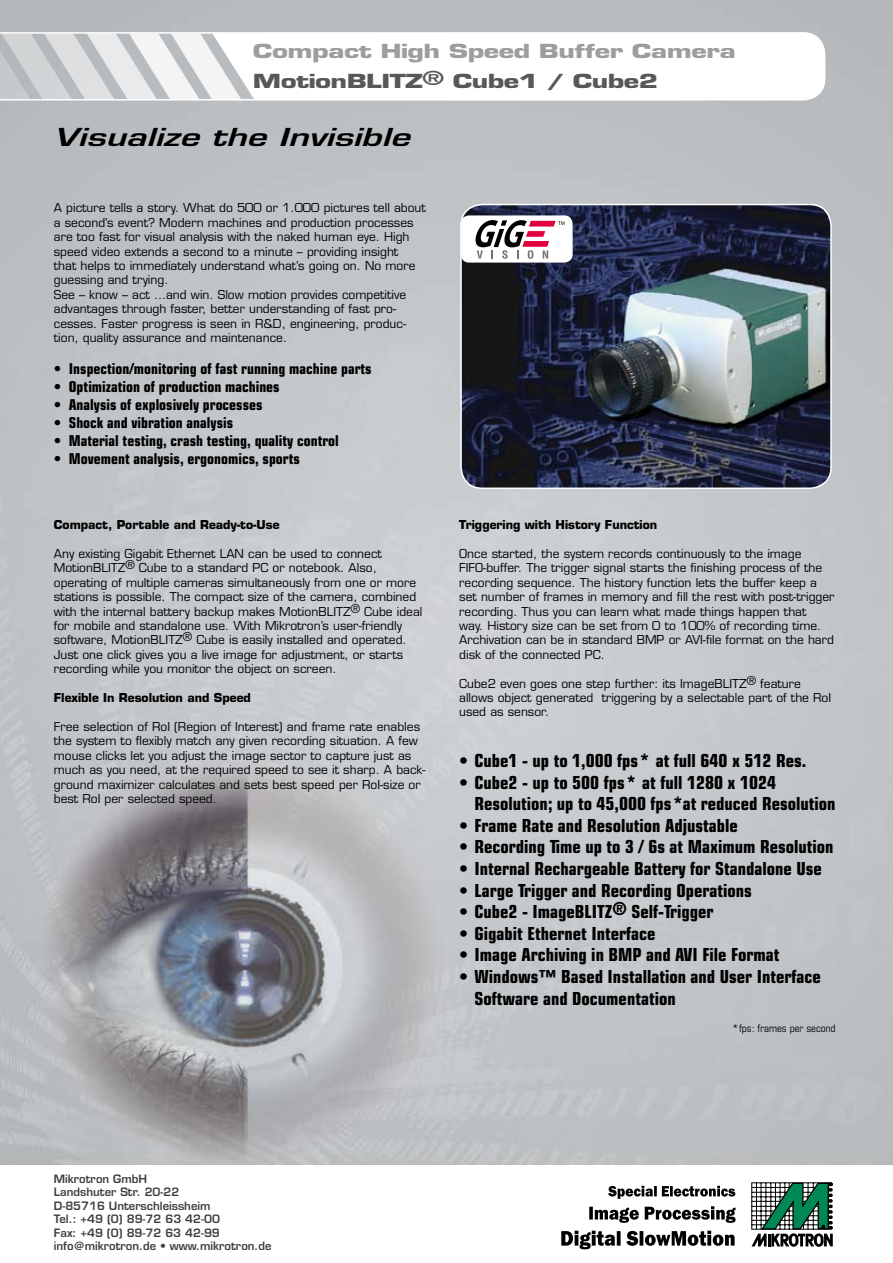
<style>
.page{position:relative;width:893px;height:1263px;background:#fff}
.page>*{position:absolute;margin:0;border:0;box-sizing:border-box;transform-origin:0 0}
.t1{font:italic 600 24.15px "Eurostile";color:#000;scale:1.43 1}
.t2{font:700 18.9px "Eurostile";letter-spacing:-.02em;color:#9c9d9f;scale:1.43 1}
.t3{font:700 18.9px "Eurostile";letter-spacing:-.02em;color:#58585a;scale:1.43 1}
.t4{font:700 condensed 18px/21.6px "Eurostile";color:#000}
.t5{font:700 condensed 15px "Eurostile";color:#000}
.t6{font:12px/14.4px "Eurostile";color:#000}
.t7{font:700 12px "Eurostile";color:#000}
.t8{font:600 11.25px/13.5px "Eurostile";color:#3e3e40}
.t9{font:condensed 10.5px "Eurostile";color:#000}
.s1{font-stretch:normal}
</style>
<div class="page">
<img style="left:0;top:0;width:893px;height:1165px">
<svg style="left:0;top:32px;width:824px;height:70px"></svg>
<svg style="left:608px;top:1186px;width:127px;height:13px"></svg>
<svg style="left:589px;top:1206px;width:147px;height:17px"></svg>
<svg style="left:561px;top:1231px;width:174px;height:18px"></svg>
<svg style="left:751px;top:1182px;width:82px;height:65px"></svg>
<img style="left:461px;top:205px;width:370px;height:283px;border-radius:21px">
<div style="left:460px;top:204px;width:372px;height:285px;border:2px solid #fff;border-radius:21px"></div>
<div style="left:461px;top:215px;width:112px;height:48px;background:#fff;border-radius:9px"></div>
<svg style="left:476px;top:220px;width:89px;height:39px"></svg>
<h2 class="t2" style="left:253px;top:39px;width:339px">Compact High Speed Buffer Camera</h2>
<h2 class="t3" style="left:253px;top:69px;width:285px">MotionBLITZ® Cube1 / Cube2</h2>
<h1 class="t1" style="left:54px;top:122px;width:250px">Visualize the Invisible</h1>
<p class="t6" style="left:54px;top:201px;width:373px">A picture tells a story. What do 500 or 1.000 pictures tell about a second’s event? Modern machines and production processes are too fast for visual analysis with the naked human eye. High speed video extends a second to a minute – providing insight<br>that helps to immediately understand what’s going on. No more guessing and trying.<br>See – know – act …and win. Slow motion provides competitive advantages through faster, better understanding of fast pro&shy;cesses. Faster progress is seen in R&amp;D, engineering, produc&shy;tion, quality assurance and maintenance.</p>
<p class="t5" style="left:54px;top:360px;width:319px">• Inspection/monitoring of fast running machine parts</p>
<p class="t5" style="left:54px;top:378px;width:227px">• Optimization of production machines</p>
<p class="t5" style="left:54px;top:396px;width:210px">• Analysis of explosively processes</p>
<p class="t5" style="left:54px;top:414px;width:181px">• Shock and vibration analysis</p>
<p class="t5" style="left:54px;top:432px;width:286px">• Material testing, crash testing, quality control</p>
<p class="t5" style="left:54px;top:450px;width:248px">• Movement analysis, ergonomics, sports</p>
<p class="t7" style="left:54px;top:517px;width:227px">Compact, Portable and Ready-to-Use</p>
<p class="t6" style="left:54px;top:546px;width:370px">Any existing Gigabit Ethernet LAN can be used to connect MotionBLITZ® Cube to a standard PC or notebook. Also, operating of multiple cameras simultaneously from one or more stations is possible. The compact size of the camera, combined with the internal battery backup makes MotionBLITZ® Cube ideal for mobile and standalone use. With Mikrotron’s user-friendly software, MotionBLITZ® Cube is easily installed and operated.<br>Just one click gives you a live image for adjustment, or starts recording while you monitor the object on screen.</p>
<p class="t7" style="left:54px;top:690px;width:199px">Flexible In Resolution and Speed</p>
<p class="t6" style="left:54px;top:719px;width:373px">Free selection of RoI (Region of Interest) and frame rate enables the system to flexibly match any given recording situation. A few mouse clicks let you adjust the image sector to capture just as much as you need, at the required speed to see it sharp. A back&shy;ground maximizer calculates and sets best speed per RoI-size or best RoI per selected speed.</p>
<p class="t7" style="left:459px;top:517px;width:200px">Triggering with History Function</p>
<p class="t6" style="left:459px;top:546px;width:377px">Once started, the system records continuously to the image FIFO-buffer. The trigger signal starts the finishing process of the recording sequence. The history function lets the buffer keep a set number of frames in memory and fill the rest with post-trigger recording. Thus you can learn what made things happen that<br>way. History size can be set from 0 to 100% of recording time.<br>Archivation can be in standard BMP or AVI-file format on the hard disk of the connected PC.</p>
<p class="t6" style="left:459px;top:676px;width:373px">Cube2 even goes one step further: its ImageBLITZ® feature allows object generated triggering by a selectable part of the RoI used as sensor.</p>
<h3 class="t4" style="left:459px;top:749px;width:348px">• Cube1 - up to 1,000 fps<span class="s1">*</span> at full 640 x 512 Res.</h3>
<h3 class="t4" style="left:474px;top:771px;width:363px;text-indent:-15px">• Cube2 - up to 500 fps<span class="s1">*</span> at full 1280 x 1024<br>Resolution; up to 45,000 fps<span class="s1">*</span>at reduced Resolution</h3>
<h3 class="t4" style="left:459px;top:814px;width:280px">• Frame Rate and Resolution Adjustable</h3>
<h3 class="t4" style="left:459px;top:836px;width:376px">• Recording Time up to 3 / 6s at Maximum Resolution</h3>
<h3 class="t4" style="left:459px;top:857px;width:364px">• Internal Rechargeable Battery for Standalone Use</h3>
<h3 class="t4" style="left:459px;top:879px;width:294px">• Large Trigger and Recording Operations</h3>
<h3 class="t4" style="left:459px;top:901px;width:256px">• Cube2 - ImageBLITZ® Self-Trigger</h3>
<h3 class="t4" style="left:459px;top:922px;width:198px">• Gigabit Ethernet Interface</h3>
<h3 class="t4" style="left:459px;top:944px;width:322px">• Image Archiving in BMP and AVI File Format</h3>
<h3 class="t4" style="left:474px;top:965px;width:348px;text-indent:-15px">• Windows™ Based Installation and User Interface<br>Software and Documentation</h3>
<p class="t9" style="left:732px;top:1021px;width:105px"><span class="s1">*</span>fps: frames per second</p>
<p class="t8" style="left:54px;top:1172px;width:219px">Mikrotron GmbH<br>Landshuter Str. 20-22<br>D-85716 Unterschleissheim<br>Tel.: +49 (0) 89-72 63 42-00<br>Fax: +49 (0) 89-72 63 42-99 info@mikrotron.de • www.mikrotron.de</p>
</div>
